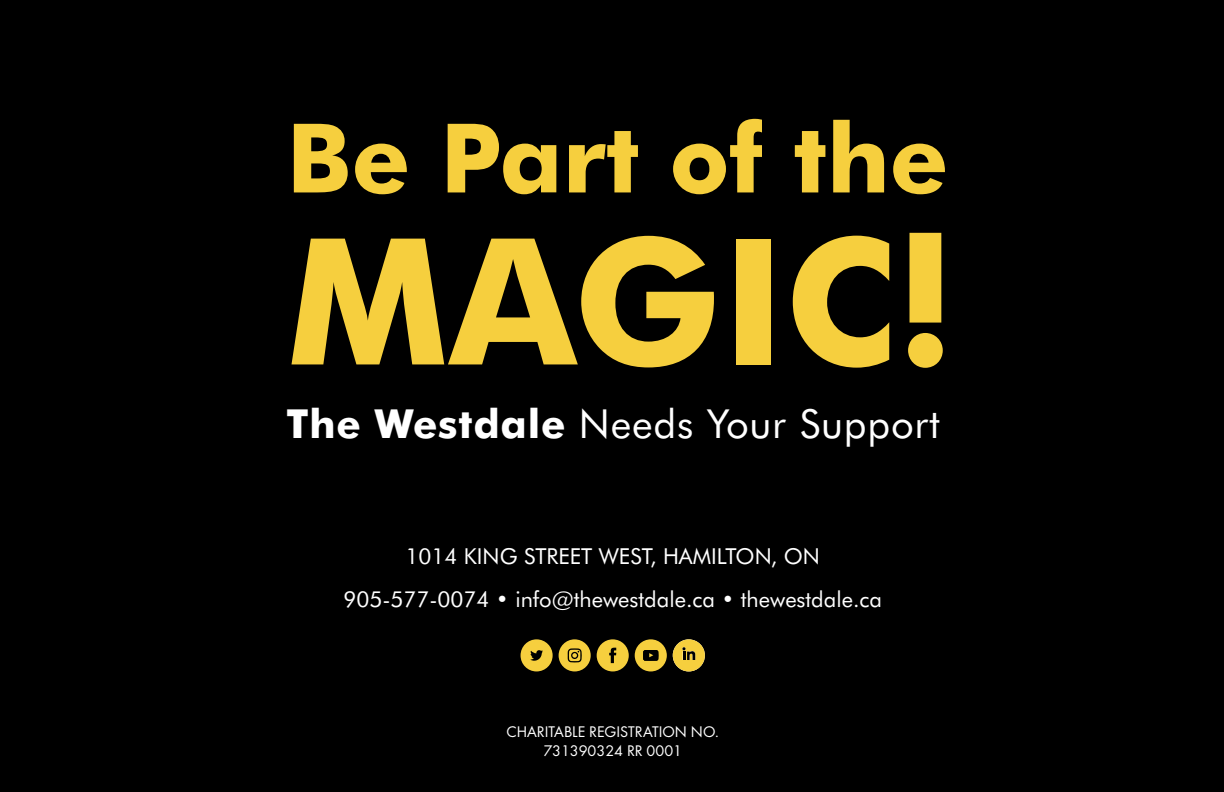
<style>
.page{position:relative;width:1224px;height:792px;background:#000}
.page>*{position:absolute;margin:0;border:0;box-sizing:border-box;transform-origin:0 0}
.t1{font:700 176px "Futura BT";color:#f6cf3e}
.t2{font:700 96px "Futura BT";color:#f6cf3e}
.t3{font:40px "Futura BT";letter-spacing:.02em;color:#fff}
.t4{font:22px/43px "Futura BT";color:#fff;text-align:center}
.t5{font:16px/19.2px "Futura Boo";color:#fff;text-align:center}
.s1{font-weight:700}
</style>
<div class="page">
<svg style="left:635px;top:639px;width:32px;height:32px"></svg>
<svg style="left:673px;top:639px;width:32px;height:33px"></svg>
<svg style="left:597px;top:639px;width:32px;height:32px"></svg>
<svg style="left:521px;top:639px;width:32px;height:33px"></svg>
<svg style="left:559px;top:639px;width:32px;height:32px"></svg>
<h2 class="t2" style="left:287px;top:100px;width:663px">Be Part of the</h2>
<h1 class="t1" style="left:287px;top:195px;width:671px">MAGIC!</h1>
<h3 class="t3" style="left:287px;top:400px;width:655px"><span class="s1">The Westdale</span> Needs Your Support</h3>
<p class="t4" style="left:344px;top:535px;width:540px">1014 KING STREET WEST, HAMILTON, ON<br>905-577-0074 • info@thewestdale.ca • thewestdale.ca</p>
<p class="t5" style="left:507px;top:722px;width:214px">CHARITABLE REGISTRATION NO.<br>731390324 RR 0001</p>
</div>
